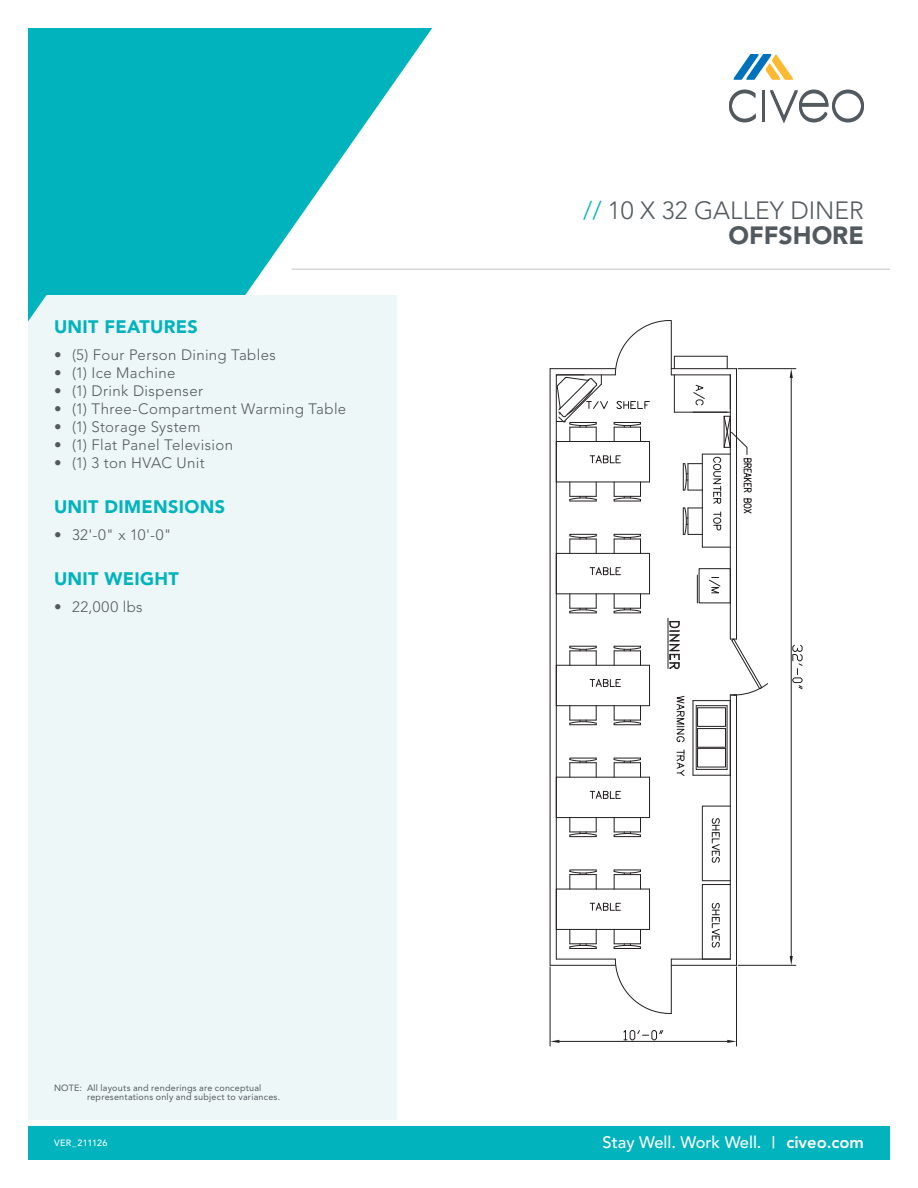
<style>
.page{position:relative;width:918px;height:1188px;background:#fff}
.page>*{position:absolute;margin:0;border:0;box-sizing:border-box;transform-origin:0 0}
.t1{font:300 24.75px "Avenir LT Std";color:#535a5f}
.t2{font:900 24.75px "Avenir LT Std";color:#535a5f}
.t3{font:900 18px "Avenir LT Std";letter-spacing:.015em;color:#00b3bd}
.t4{font:500 16.5px "Avenir LT Std";color:#fff}
.t5{font:800 16.5px "Avenir LT Std";color:#fff}
.t6{font:300 15px "Avenir LT Std";letter-spacing:.025em;color:#535a5f}
.t7{font:9px/9px "Avenir LT Std";letter-spacing:.025em;color:#535a5f}
.Footnote{font:500 9px "Avenir LT Std";letter-spacing:.03em;color:#fff}
.s1{color:#00b3bd}
</style>
<div class="page">
<svg style="left:28px;top:28px;width:405px;height:793px;fill:#00b3bd"></svg>
<div style="left:0;top:296px;width:396px;height:827px;background:#edf7f8"></div>
<hr style="left:292px;top:268px;width:599px;height:2px;background:#d9d7d6">
<svg style="left:27px;top:156px;width:90px;height:217px"></svg>
<hr style="left:762px;top:91px;width:3px;height:31px;background:#535a5f">
<hr style="left:738px;top:368px;width:58px;height:1px;background:#231f20">
<hr style="left:738px;top:965px;width:58px;height:1px;background:#231f20">
<hr style="left:791px;top:378px;width:1px;height:578px;background:#231f20">
<svg style="left:790px;top:369px;width:3px;height:9px"></svg>
<svg style="left:790px;top:956px;width:3px;height:9px"></svg>
<svg style="left:792px;top:644px;width:11px;height:46px"></svg>
<hr style="left:736px;top:967px;width:1px;height:79px;background:#231f20">
<hr style="left:550px;top:967px;width:1px;height:79px;background:#231f20">
<hr style="left:559px;top:1041px;width:168px;height:1px;background:#231f20">
<svg style="left:727px;top:1040px;width:9px;height:3px"></svg>
<svg style="left:550px;top:1040px;width:9px;height:3px"></svg>
<svg style="left:623px;top:1030px;width:41px;height:11px"></svg>
<hr style="left:550px;top:369px;width:1px;height:596px;background:#231f20">
<hr style="left:550px;top:965px;width:66px;height:1px;background:#231f20">
<hr style="left:550px;top:368px;width:65px;height:1px;background:#231f20">
<svg style="left:556px;top:320px;width:213px;height:694px"></svg>
<svg style="left:729px;top:90px;width:27px;height:32px"></svg>
<hr style="left:762px;top:90px;width:3px;height:31px;background:#535a5f">
<svg style="left:770px;top:90px;width:94px;height:33px"></svg>
<svg style="left:733px;top:54px;width:60px;height:26px"></svg>
<svg style="left:27px;top:1117px;width:370px;height:6px"></svg>
<div style="left:28px;top:1126px;width:862px;height:34px;background:#00b3bd"></div>
<div style="left:0;top:0;width:27px;height:1188px;background:#fff"></div>
<p class="t3" style="left:54px;top:316px;width:145px">UNIT FEATURES</p>
<p class="t6" style="left:54px;top:346px;width:224px">• (5) Four Person Dining Tables</p>
<p class="t6" style="left:54px;top:364px;width:123px">• (1) Ice Machine</p>
<p class="t6" style="left:54px;top:382px;width:151px">• (1) Drink Dispenser</p>
<p class="t6" style="left:54px;top:400px;width:294px">• (1) Three-Compartment Warming Table</p>
<p class="t6" style="left:54px;top:418px;width:148px">• (1) Storage System</p>
<p class="t6" style="left:54px;top:436px;width:181px">• (1) Flat Panel Television</p>
<p class="t6" style="left:54px;top:454px;width:152px">• (1) 3 ton HVAC Unit</p>
<p class="t3" style="left:54px;top:496px;width:173px">UNIT DIMENSIONS</p>
<p class="t6" style="left:54px;top:526px;width:119px">• 32'-0" x 10'-0"</p>
<p class="t3" style="left:54px;top:568px;width:126px">UNIT WEIGHT</p>
<p class="t6" style="left:54px;top:598px;width:90px">• 22,000 lbs</p>
<p class="t7" style="left:87px;top:1083px;width:195px;text-indent:-33px">NOTE: All layouts and renderings are conceptual representations only and subject to variances.</p>
<p class="Footnote" style="left:54px;top:1137px;width:55px">VER_211126</p>
<p class="t1" style="left:583px;top:196px;width:282px"><span class="s1">//</span> 10 X 32 GALLEY DINER</p>
<p class="t2" style="left:729px;top:220px;width:137px">OFFSHORE</p>
<p class="t4" style="left:603px;top:1133px;width:160px">Stay Well. Work Well.</p>
<p class="t5" style="left:786px;top:1133px;width:79px">civeo.com</p>
</div>
